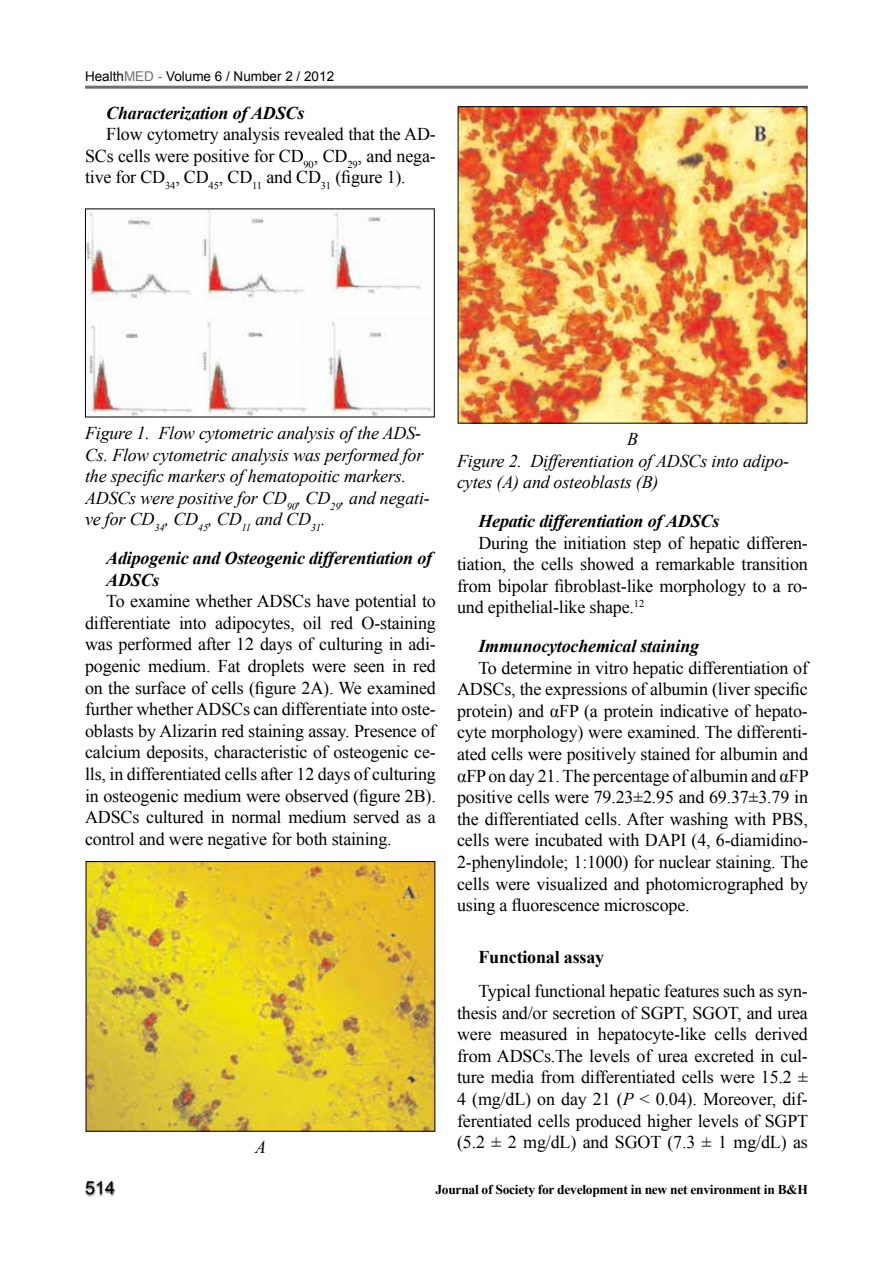
<style>
.page{position:relative;width:893px;height:1263px;background:#fff}
.page>*{position:absolute;margin:0;border:0;box-sizing:border-box;transform-origin:0 0}
.t1{font:18px/21.6px "Times New Roman";letter-spacing:-.01em;color:#000;text-align:justify}
.t2{font:italic 18px/21.6px "Times New Roman";letter-spacing:-.01em;color:#000}
.t3{font:italic 700 18px/21.6px "Times New Roman";letter-spacing:-.01em;color:#000}
.t4{font:700 18px "Times New Roman";letter-spacing:-.01em;color:#000}
.t5{font:18px "Arial";color:#000}
.t6{font:700 13.5px "Times New Roman";letter-spacing:-.02em;color:#000}
.t7{font:13.5px "Arial";color:#000}
.s1{color:#6d6e71}
.s2{font-style:italic}
</style>
<div class="page">
<div style="left:85px;top:1180px;width:32px;height:17px;background:#000;opacity:.75"></div>
<hr style="left:85px;top:86px;width:723px;height:3px;background:#6d6e71">
<img style="left:87px;top:210px;width:345px;height:205px">
<div style="left:85px;top:208px;width:350px;height:209px;border:1px solid #000"></div>
<img style="left:88px;top:863px;width:345px;height:266px">
<img style="left:460px;top:108px;width:345px;height:313px">
<p class="t7" style="left:85px;top:67px;width:251px">Health<span class="s1">MED -</span> Volume 6 / Number 2 / 2012</p>
<p class="t3" style="left:106px;top:101px;width:200px">Characterization of ADSCs</p>
<p class="t1" style="left:85px;top:123px;width:352px;text-indent:21px">Flow cytometry analysis revealed that the AD-SCs cells were positive for CD<sub>90</sub>, CD<sub>29</sub>, and nega&shy;tive for CD<sub>34</sub>, CD<sub>45</sub>, CD<sub>11</sub> and CD<sub>31</sub> (figure 1).</p>
<p class="t2" style="left:85px;top:422px;width:346px">Figure 1. Flow cytometric analysis of the ADS-Cs. Flow cytometric analysis was performed for the specific markers of hematopoitic markers.<br>ADSCs were positive for CD<sub>90</sub>, CD<sub>29</sub>, and negati&shy;ve for CD<sub>34</sub>, CD<sub>45</sub>, CD<sub>11</sub> and CD<sub>31</sub>.</p>
<p class="t3" style="left:106px;top:547px;width:327px">Adipogenic and Osteogenic differentiation of<br>ADSCs</p>
<p class="t1" style="left:85px;top:590px;width:352px;text-indent:21px">To examine whether ADSCs have potential to differentiate into adipocytes, oil red O-staining was performed after 12 days of culturing in adi&shy;pogenic medium. Fat droplets were seen in red on the surface of cells (figure 2A). We examined further whether ADSCs can differentiate into oste&shy;oblasts by Alizarin red staining assay. Presence of calcium deposits, characteristic of osteogenic ce&shy;lls, in differentiated cells after 12 days of culturing in osteogenic medium were observed (figure 2B).<br>ADSCs cultured in normal medium served as a control and were negative for both staining.</p>
<p class="t2" style="left:255px;top:1136px;width:12px">A</p>
<p class="t2" style="left:457px;top:428px;width:334px;text-indent:170px">B<br>Figure 2. Differentiation of ADSCs into adipo&shy;cytes (A) and osteoblasts (B)</p>
<p class="t3" style="left:478px;top:510px;width:242px">Hepatic differentiation of ADSCs</p>
<p class="t1" style="left:457px;top:531px;width:352px;text-indent:21px">During the initiation step of hepatic differen&shy;tiation, the cells showed a remarkable transition from bipolar fibroblast-like morphology to a ro&shy;und epithelial-like shape.<sup>12</sup></p>
<p class="t3" style="left:478px;top:635px;width:222px">Immunocytochemical staining</p>
<p class="t1" style="left:457px;top:656px;width:353px;text-indent:21px">To determine in vitro hepatic differentiation of ADSCs, the expressions of albumin (liver specific protein) and αFP (a protein indicative of hepato&shy;cyte morphology) were examined. The differenti&shy;ated cells were positively stained for albumin and αFP on day 21. The percentage of albumin and αFP positive cells were 79.23±2.95 and 69.37±3.79 in the differentiated cells. After washing with PBS, cells were incubated with DAPI (4, 6-diamidino-2-phenylindole; 1:1000) for nuclear staining. The cells were visualized and photomicrographed by using a fluorescence microscope.</p>
<p class="t4" style="left:478px;top:944px;width:127px">Functional assay</p>
<p class="t1" style="left:457px;top:980px;width:353px;text-indent:21px">Typical functional hepatic features such as syn&shy;thesis and/or secretion of SGPT, SGOT, and urea were measured in hepatocyte-like cells derived from ADSCs.The levels of urea excreted in cul&shy;ture media from differentiated cells were 15.2 ± 4 (mg/dL) on day 21 (<span class="s2">P</span> &lt; 0.04). Moreover, dif&shy;ferentiated cells produced higher levels of SGPT (5.2 ± 2 mg/dL) and SGOT (7.3 ± 1 mg/dL) as</p>
<p class="t5" style="left:85px;top:1176px;width:32px">514</p>
<p class="t6" style="left:435px;top:1180px;width:374px">Journal of Society for development in new net environment in B&amp;H</p>
</div>
